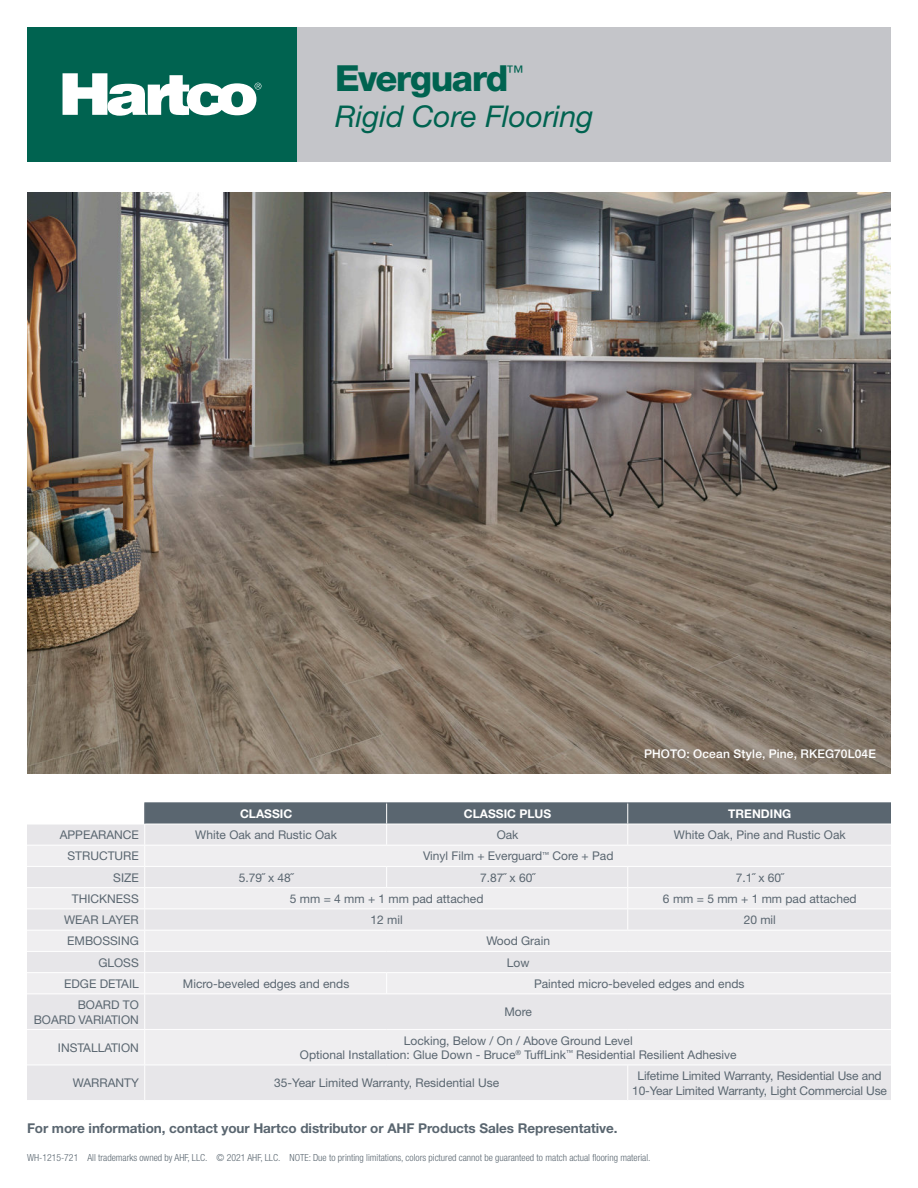
<style>
.page{position:relative;width:918px;height:1188px;background:#fff}
.page>*{position:absolute;margin:0;border:0;box-sizing:border-box;transform-origin:0 0}
.t1{font:800 36px "Helvetica Neue";letter-spacing:-.04em;color:#006350}
.t2{font:italic 30px "Helvetica Neue";color:#006350}
.t3{font:700 13.5px "Helvetica Neue";letter-spacing:-.005em;color:#5a6670}
.t4{font:12px/14.4px "Helvetica Neue";color:#5a6670;text-align:right}
.t5{font:500 12px "Helvetica Neue";letter-spacing:.015em;color:#fff}
.t6{font:700 12px "Helvetica Neue";color:#fff}
.t7{font:300 condensed 9.75px "Helvetica Neue";color:#5a6670}
</style>
<div class="page">
<div style="left:295px;top:27px;width:596px;height:135px;background:#c4c5c9"></div>
<div style="left:27px;top:27px;width:270px;height:135px;background:#006350"></div>
<img style="left:27px;top:193px;width:864px;height:580px">
<div style="left:27px;top:825px;width:864px;height:275px;background:#e7e6e9"></div>
<div style="left:27px;top:846px;width:864px;height:219px;background:#efeef0"></div>
<hr style="left:27px;top:845px;width:118px;height:1px;background:#fff">
<hr style="left:27px;top:866px;width:118px;height:1px;background:#fff">
<hr style="left:27px;top:887px;width:118px;height:1px;background:#fff">
<hr style="left:27px;top:909px;width:118px;height:1px;background:#fff">
<hr style="left:27px;top:930px;width:118px;height:1px;background:#fff">
<hr style="left:27px;top:951px;width:118px;height:1px;background:#fff">
<hr style="left:27px;top:972px;width:118px;height:1px;background:#fff">
<hr style="left:27px;top:994px;width:118px;height:1px;background:#fff">
<hr style="left:145px;top:994px;width:242px;height:1px;background:#fff">
<hr style="left:144px;top:994px;width:1px;height:35px;background:#fff">
<hr style="left:387px;top:994px;width:241px;height:1px;background:#fff">
<hr style="left:628px;top:994px;width:263px;height:1px;background:#fff">
<hr style="left:27px;top:1029px;width:118px;height:1px;background:#fff">
<hr style="left:145px;top:1029px;width:242px;height:1px;background:#fff">
<hr style="left:144px;top:1030px;width:1px;height:35px;background:#fff">
<hr style="left:387px;top:1029px;width:241px;height:1px;background:#fff">
<hr style="left:628px;top:1029px;width:263px;height:1px;background:#fff">
<hr style="left:27px;top:1065px;width:118px;height:1px;background:#fff">
<hr style="left:145px;top:1065px;width:242px;height:1px;background:#fff">
<hr style="left:144px;top:1065px;width:1px;height:35px;background:#fff">
<hr style="left:387px;top:1065px;width:241px;height:1px;background:#fff">
<hr style="left:628px;top:1065px;width:263px;height:1px;background:#fff">
<hr style="left:627px;top:1065px;width:1px;height:35px;background:#fff">
<hr style="left:144px;top:802px;width:243px;height:1px;background:#5a6670">
<hr style="left:387px;top:802px;width:241px;height:1px;background:#5a6670">
<hr style="left:628px;top:802px;width:263px;height:1px;background:#5a6670">
<svg style="left:144px;top:803px;width:747px;height:191px;background:#dcdce0"></svg>
<svg style="left:63px;top:73px;width:198px;height:43px"></svg>
<p class="t1" style="left:335px;top:56px;width:190px">Everguard<sup>™</sup></p>
<p class="t2" style="left:335px;top:98px;width:260px">Rigid Core Flooring</p>
<p class="t5" style="left:644px;top:747px;width:233px">PHOTO: Ocean Style, Pine, RKEG70L04E</p>
<p class="t6" style="left:240px;top:806px;width:54px">CLASSIC</p>
<p class="t6" style="left:464px;top:806px;width:89px">CLASSIC PLUS</p>
<p class="t6" style="left:728px;top:806px;width:65px">TRENDING</p>
<p class="t4" style="left:60px;top:828px;width:81px">APPEARANCE</p>
<p class="t4" style="left:195px;top:828px;width:143px">White Oak and Rustic Oak</p>
<p class="t4" style="left:497px;top:828px;width:23px">Oak</p>
<p class="t4" style="left:674px;top:828px;width:173px">White Oak, Pine and Rustic Oak</p>
<p class="t4" style="left:68px;top:849px;width:73px">STRUCTURE</p>
<p class="t4" style="left:423px;top:849px;width:192px">Vinyl Film + Everguard<sup>™</sup> Core + Pad</p>
<p class="t4" style="left:113px;top:870px;width:27px">SIZE</p>
<p class="t4" style="left:239px;top:870px;width:56px">5.79˝ x 48˝</p>
<p class="t4" style="left:480px;top:870px;width:56px">7.87˝ x 60˝</p>
<p class="t4" style="left:736px;top:870px;width:50px">7.1˝ x 60˝</p>
<p class="t4" style="left:72px;top:891px;width:68px">THICKNESS</p>
<p class="t4" style="left:290px;top:891px;width:195px">5 mm = 4 mm + 1 mm pad attached</p>
<p class="t4" style="left:663px;top:891px;width:195px">6 mm = 5 mm + 1 mm pad attached</p>
<p class="t4" style="left:64px;top:913px;width:76px">WEAR LAYER</p>
<p class="t4" style="left:371px;top:913px;width:34px">12 mil</p>
<p class="t4" style="left:744px;top:913px;width:34px">20 mil</p>
<p class="t4" style="left:67px;top:934px;width:73px">EMBOSSING</p>
<p class="t4" style="left:487px;top:934px;width:65px">Wood Grain</p>
<p class="t4" style="left:98px;top:955px;width:42px">GLOSS</p>
<p class="t4" style="left:507px;top:955px;width:24px">Low</p>
<p class="t4" style="left:64px;top:976px;width:76px">EDGE DETAIL</p>
<p class="t4" style="left:183px;top:976px;width:168px">Micro-beveled edges and ends</p>
<p class="t4" style="left:534px;top:976px;width:212px">Painted micro-beveled edges and ends</p>
<p class="t4" style="left:34px;top:998px;width:107px">BOARD TO<br>BOARD VARIATION</p>
<p class="t4" style="left:505px;top:1005px;width:29px">More</p>
<p class="t4" style="left:58px;top:1040px;width:82px">INSTALLATION</p>
<p class="t4" style="left:404px;top:1033px;width:230px">Locking, Below / On / Above Ground Level</p>
<p class="t4" style="left:300px;top:1047px;width:438px">Optional Installation: Glue Down - Bruce<sup>®</sup> TuffLink<sup>™</sup> Residential Resilient Adhesive</p>
<p class="t4" style="left:73px;top:1076px;width:68px">WARRANTY</p>
<p class="t4" style="left:274px;top:1076px;width:226px">35-Year Limited Warranty, Residential Use</p>
<p class="t4" style="left:632px;top:1069px;width:256px;text-align:center">Lifetime Limited Warranty, Residential Use and<br>10-Year Limited Warranty, Light Commercial Use</p>
<p class="t3" style="left:27px;top:1119px;width:592px">For more information, contact your Hartco distributor or AHF Products Sales Representative.</p>
<p class="t7" style="left:27px;top:1152px;width:625px">WH-1215-721 All trademarks owned by AHF, LLC. © 2021 AHF, LLC. NOTE: Due to printing limitations, colors pictured cannot be guaranteed to match actual flooring material.</p>
</div>
